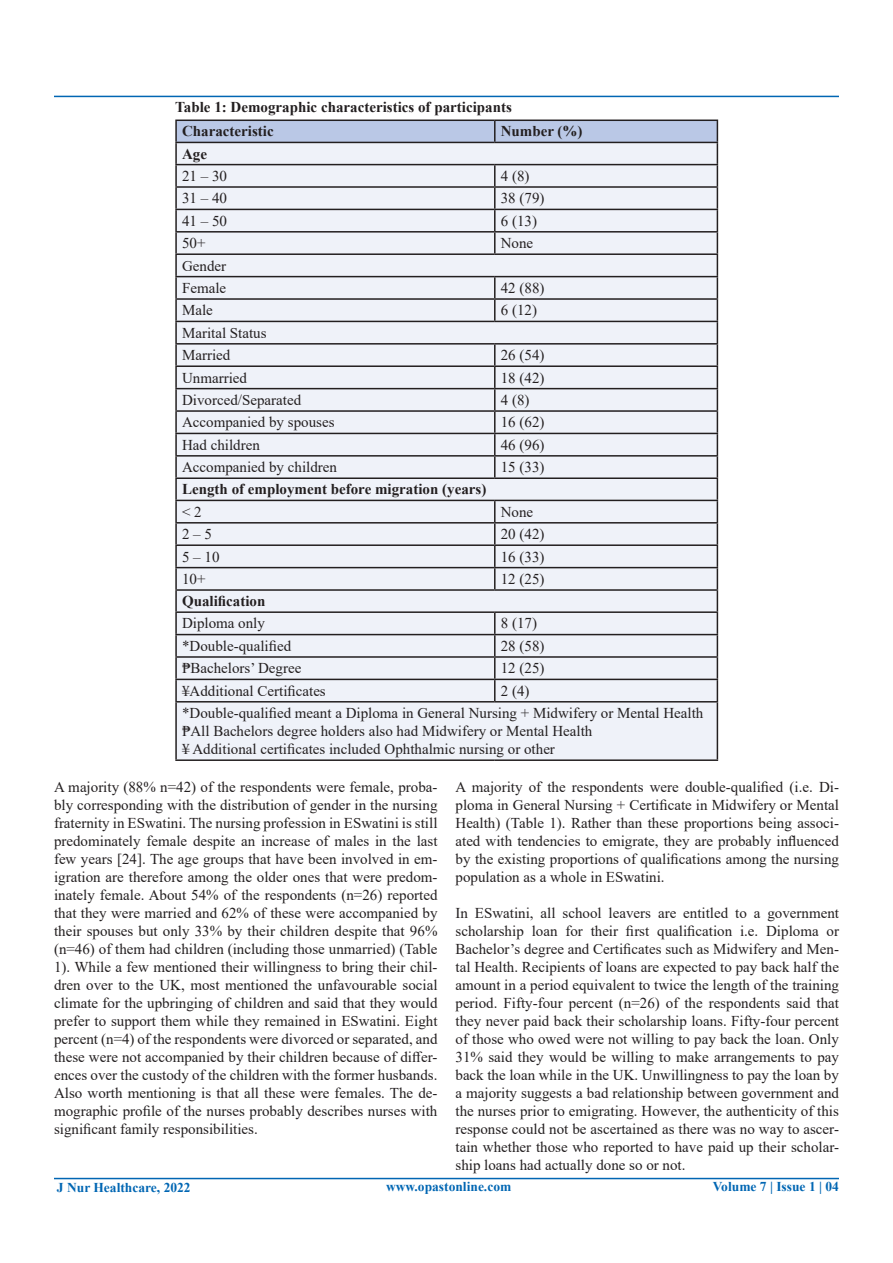
<style>
.page{position:relative;width:893px;height:1263px;background:#fff}
.page>*{position:absolute;margin:0;border:0;box-sizing:border-box;transform-origin:0 0}
.t1{font:15px/18px "Times New Roman";color:#231f20}
.t2{font:700 15px "Times New Roman";color:#231f20}
.t3{font:700 13.5px "Times New Roman";color:#0166b3}
</style>
<div class="page">
<hr style="left:54px;top:1178px;width:785px;height:1px;background:#0166b3">
<hr style="left:54px;top:96px;width:785px;height:1px;background:#0166b3">
<div style="left:177px;top:702px;width:540px;height:57px;background:#eff2f9"></div>
<hr style="left:175px;top:120px;width:320px;height:1px;background:#231f20">
<hr style="left:175px;top:121px;width:2px;height:21px;background:#231f20">
<hr style="left:175px;top:142px;width:320px;height:1px;background:#231f20">
<hr style="left:175px;top:143px;width:2px;height:21px;background:#231f20">
<hr style="left:175px;top:164px;width:320px;height:1px;background:#231f20">
<hr style="left:175px;top:165px;width:2px;height:21px;background:#231f20">
<hr style="left:175px;top:186px;width:320px;height:2px;background:#231f20">
<hr style="left:175px;top:188px;width:2px;height:21px;background:#231f20">
<hr style="left:175px;top:209px;width:320px;height:1px;background:#231f20">
<hr style="left:175px;top:210px;width:2px;height:21px;background:#231f20">
<hr style="left:175px;top:231px;width:320px;height:2px;background:#231f20">
<hr style="left:175px;top:233px;width:2px;height:20px;background:#231f20">
<hr style="left:175px;top:253px;width:320px;height:2px;background:#231f20">
<hr style="left:175px;top:255px;width:2px;height:21px;background:#231f20">
<hr style="left:175px;top:276px;width:320px;height:1px;background:#231f20">
<hr style="left:175px;top:277px;width:2px;height:21px;background:#231f20">
<hr style="left:175px;top:298px;width:320px;height:2px;background:#231f20">
<hr style="left:175px;top:300px;width:2px;height:21px;background:#231f20">
<hr style="left:175px;top:321px;width:320px;height:1px;background:#231f20">
<hr style="left:175px;top:322px;width:2px;height:21px;background:#231f20">
<hr style="left:175px;top:343px;width:320px;height:2px;background:#231f20">
<hr style="left:175px;top:345px;width:2px;height:20px;background:#231f20">
<hr style="left:175px;top:365px;width:320px;height:2px;background:#231f20">
<hr style="left:175px;top:367px;width:2px;height:21px;background:#231f20">
<hr style="left:175px;top:388px;width:320px;height:1px;background:#231f20">
<hr style="left:175px;top:389px;width:2px;height:21px;background:#231f20">
<hr style="left:175px;top:410px;width:320px;height:2px;background:#231f20">
<hr style="left:175px;top:412px;width:2px;height:21px;background:#231f20">
<hr style="left:175px;top:433px;width:320px;height:1px;background:#231f20">
<hr style="left:175px;top:434px;width:2px;height:21px;background:#231f20">
<hr style="left:175px;top:455px;width:320px;height:2px;background:#231f20">
<hr style="left:175px;top:457px;width:2px;height:20px;background:#231f20">
<hr style="left:175px;top:477px;width:320px;height:2px;background:#231f20">
<hr style="left:175px;top:479px;width:2px;height:21px;background:#231f20">
<hr style="left:175px;top:500px;width:320px;height:1px;background:#231f20">
<hr style="left:175px;top:501px;width:2px;height:21px;background:#231f20">
<hr style="left:175px;top:522px;width:320px;height:1px;background:#231f20">
<hr style="left:175px;top:523px;width:2px;height:21px;background:#231f20">
<hr style="left:175px;top:544px;width:320px;height:2px;background:#231f20">
<hr style="left:175px;top:546px;width:2px;height:21px;background:#231f20">
<hr style="left:175px;top:567px;width:320px;height:1px;background:#231f20">
<hr style="left:175px;top:568px;width:2px;height:21px;background:#231f20">
<hr style="left:175px;top:589px;width:320px;height:2px;background:#231f20">
<hr style="left:175px;top:591px;width:2px;height:20px;background:#231f20">
<hr style="left:175px;top:611px;width:320px;height:2px;background:#231f20">
<hr style="left:175px;top:613px;width:2px;height:21px;background:#231f20">
<hr style="left:175px;top:634px;width:320px;height:1px;background:#231f20">
<hr style="left:175px;top:635px;width:2px;height:21px;background:#231f20">
<hr style="left:175px;top:656px;width:320px;height:2px;background:#231f20">
<hr style="left:175px;top:658px;width:2px;height:21px;background:#231f20">
<hr style="left:175px;top:679px;width:320px;height:1px;background:#231f20">
<hr style="left:175px;top:680px;width:2px;height:21px;background:#231f20">
<svg style="left:176px;top:120px;width:542px;height:581px"></svg>
<hr style="left:175px;top:701px;width:320px;height:1px;background:#231f20">
<hr style="left:175px;top:702px;width:2px;height:57px;background:#231f20">
<hr style="left:495px;top:701px;width:223px;height:1px;background:#231f20">
<hr style="left:717px;top:702px;width:1px;height:57px;background:#231f20">
<hr style="left:175px;top:759px;width:320px;height:2px;background:#231f20">
<hr style="left:495px;top:759px;width:223px;height:2px;background:#231f20">
<p class="t2" style="left:175px;top:96px;width:338px">Table 1: Demographic characteristics of participants</p>
<p class="t2" style="left:182px;top:121px;width:93px">Characteristic</p>
<p class="t2" style="left:501px;top:121px;width:83px">Number (%)</p>
<p class="t2" style="left:182px;top:143px;width:26px">Age</p>
<p class="t1" style="left:182px;top:166px;width:46px">21 – 30</p>
<p class="t1" style="left:501px;top:166px;width:30px">4 (8)</p>
<p class="t1" style="left:182px;top:189px;width:46px">31 – 40</p>
<p class="t1" style="left:501px;top:189px;width:45px">38 (79)</p>
<p class="t1" style="left:182px;top:211px;width:46px">41 – 50</p>
<p class="t1" style="left:501px;top:211px;width:38px">6 (13)</p>
<p class="t1" style="left:182px;top:234px;width:25px">50+</p>
<p class="t1" style="left:501px;top:234px;width:34px">None</p>
<p class="t1" style="left:182px;top:254px;width:46px;line-height:22.4px">Gender<br>Female</p>
<p class="t1" style="left:501px;top:278px;width:45px">42 (88)</p>
<p class="t1" style="left:182px;top:301px;width:32px">Male</p>
<p class="t1" style="left:501px;top:301px;width:38px">6 (12)</p>
<p class="t1" style="left:182px;top:321px;width:86px;line-height:22.4px">Marital Status<br>Married</p>
<p class="t1" style="left:501px;top:346px;width:45px">26 (54)</p>
<p class="t1" style="left:182px;top:368px;width:66px">Unmarried</p>
<p class="t1" style="left:501px;top:368px;width:45px">18 (42)</p>
<p class="t1" style="left:182px;top:390px;width:121px">Divorced/Separated</p>
<p class="t1" style="left:501px;top:390px;width:30px">4 (8)</p>
<p class="t1" style="left:182px;top:413px;width:154px">Accompanied by spouses</p>
<p class="t1" style="left:501px;top:413px;width:45px">16 (62)</p>
<p class="t1" style="left:182px;top:435px;width:79px">Had children</p>
<p class="t1" style="left:501px;top:435px;width:45px">46 (96)</p>
<p class="t1" style="left:182px;top:458px;width:156px">Accompanied by children</p>
<p class="t1" style="left:501px;top:458px;width:45px">15 (33)</p>
<p class="t2" style="left:182px;top:478px;width:306px">Length of employment before migration (years)</p>
<p class="t1" style="left:182px;top:502px;width:21px">&lt; 2</p>
<p class="t1" style="left:501px;top:502px;width:34px">None</p>
<p class="t1" style="left:182px;top:525px;width:31px">2 – 5</p>
<p class="t1" style="left:501px;top:525px;width:45px">20 (42)</p>
<p class="t1" style="left:182px;top:547px;width:39px">5 – 10</p>
<p class="t1" style="left:501px;top:547px;width:45px">16 (33)</p>
<p class="t1" style="left:182px;top:569px;width:25px">10+</p>
<p class="t1" style="left:501px;top:569px;width:45px">12 (25)</p>
<p class="t2" style="left:182px;top:590px;width:85px">Qualification</p>
<p class="t1" style="left:182px;top:614px;width:84px">Diploma only</p>
<p class="t1" style="left:501px;top:614px;width:38px">8 (17)</p>
<p class="t1" style="left:182px;top:636px;width:111px">*Double-qualified</p>
<p class="t1" style="left:501px;top:636px;width:45px">28 (58)</p>
<p class="t1" style="left:182px;top:659px;width:121px">₱Bachelors’ Degree</p>
<p class="t1" style="left:501px;top:659px;width:45px">12 (25)</p>
<p class="t1" style="left:182px;top:681px;width:145px">¥Additional Certificates</p>
<p class="t1" style="left:182px;top:679px;width:523px;line-height:22.4px;text-indent:319px">2 (4)<br>*Double-qualified meant a Diploma in General Nursing + Midwifery or Mental Health</p>
<p class="t1" style="left:182px;top:721px;width:412px">₱All Bachelors degree holders also had Midwifery or Mental Health ¥ Additional certificates included Ophthalmic nursing or other</p>
<p class="t1" style="left:54px;top:777px;width:385px;text-align:justify">A majority (88% n=42) of the respondents were female, proba&shy;bly corresponding with the distribution of gender in the nursing fraternity in ESwatini. The nursing profession in ESwatini is still predominately female despite an increase of males in the last few years [24]. The age groups that have been involved in em&shy;igration are therefore among the older ones that were predom&shy;inately female. About 54% of the respondents (n=26) reported that they were married and 62% of these were accompanied by their spouses but only 33% by their children despite that 96% (n=46) of them had children (including those unmarried) (Table 1). While a few mentioned their willingness to bring their chil&shy;dren over to the UK, most mentioned the unfavourable social climate for the upbringing of children and said that they would prefer to support them while they remained in ESwatini. Eight percent (n=4) of the respondents were divorced or separated, and these were not accompanied by their children because of differ&shy;ences over the custody of the children with the former husbands.<br>Also worth mentioning is that all these were females. The de&shy;mographic profile of the nurses probably describes nurses with significant family responsibilities.</p>
<p class="t1" style="left:455px;top:777px;width:385px;text-align:justify">A majority of the respondents were double-qualified (i.e. Di&shy;ploma in General Nursing + Certificate in Midwifery or Mental Health) (Table 1). Rather than these proportions being associ&shy;ated with tendencies to emigrate, they are probably influenced by the existing proportions of qualifications among the nursing population as a whole in ESwatini.</p>
<p class="t1" style="left:455px;top:903px;width:385px;text-align:justify">In ESwatini, all school leavers are entitled to a government scholarship loan for their first qualification i.e. Diploma or Bachelor’s degree and Certificates such as Midwifery and Men&shy;tal Health. Recipients of loans are expected to pay back half the amount in a period equivalent to twice the length of the training period. Fifty-four percent (n=26) of the respondents said that they never paid back their scholarship loans. Fifty-four percent of those who owed were not willing to pay back the loan. Only 31% said they would be willing to make arrangements to pay back the loan while in the UK. Unwillingness to pay the loan by a majority suggests a bad relationship between government and the nurses prior to emigrating. However, the authenticity of this response could not be ascertained as there was no way to ascer&shy;tain whether those who reported to have paid up their scholar&shy;ship loans had actually done so or not.</p>
<p class="t3" style="left:57px;top:1178px;width:135px">J Nur Healthcare, 2022</p>
<p class="t3" style="left:386px;top:1177px;width:127px">www.opastonline.com</p>
<p class="t3" style="left:713px;top:1177px;width:128px">Volume 7 | Issue 1 | 04</p>
</div>
